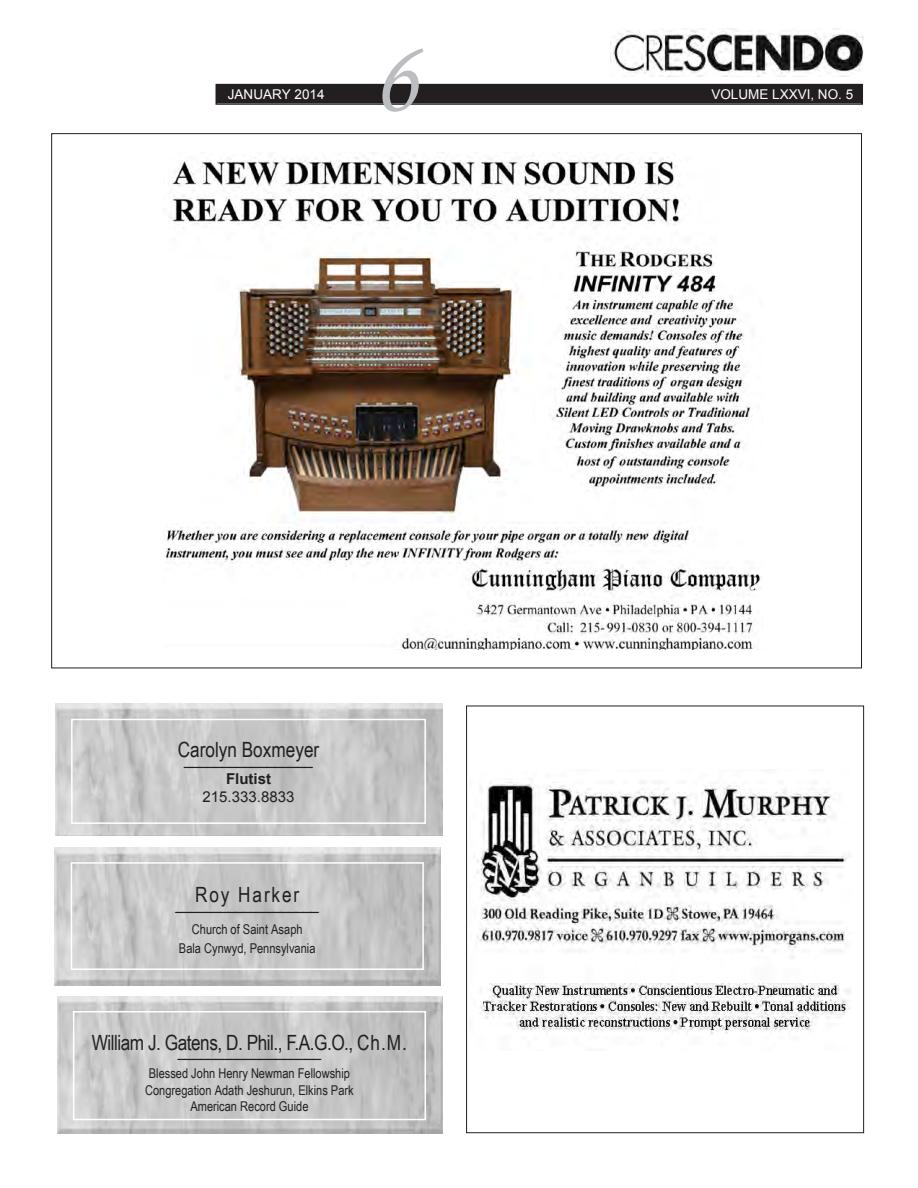
<style>
.page{position:relative;width:918px;height:1188px;background:#fff}
.page>*{position:absolute;margin:0;border:0;box-sizing:border-box;transform-origin:0 0}
.t1{font:italic 90px "Calisto";color:#bcbdc0}
.t2{font:21px "Arial Narrow";letter-spacing:-.025em;color:#231f20}
.t3{font:21px "Arial Narrow";color:#231f20}
.t4{font:21px "Arial Narrow";letter-spacing:.09em;color:#231f20}
.t5{font:15px "Arial";color:#231f20}
.t6{font:700 15px "Arial";color:#231f20}
.t7{font:13.5px/16.5px "Arial Narrow";color:#231f20;text-align:center}
.t8{font:13.5px "Arial";color:#fff}
</style>
<div class="page">
<img style="left:55px;top:703px;width:388px;height:132px">
<div style="left:217px;top:85px;width:645px;height:18px;background:#231f20"></div>
<div style="left:216px;top:84px;width:647px;height:21px;border:2px solid #231f20"></div>
<img style="left:613px;top:29px;width:251px;height:48px">
<div style="left:71px;top:719px;width:355px;height:105px;border:2px solid #fff"></div>
<img style="left:477px;top:781px;width:374px;height:253px">
<img style="left:55px;top:848px;width:385px;height:137px">
<div style="left:71px;top:862px;width:353px;height:108px;border:2px solid #fff"></div>
<img style="left:165px;top:154px;width:596px;height:496px">
<img style="left:57px;top:997px;width:385px;height:137px">
<div style="left:73px;top:1011px;width:353px;height:109px;border:2px solid #fff"></div>
<p class="t8" style="left:228px;top:86px;width:98px">JANUARY 2014</p>
<h1 class="t1" style="left:377px;top:28px;width:44px">6</h1>
<h2 class="t3" style="left:178px;top:735px;width:143px">Carolyn Boxmeyer</h2>
<p class="t5" style="left:184px;top:751px;width:130px">_________________</p>
<p class="t6" style="left:226px;top:769px;width:46px">Flutist</p>
<p class="t5" style="left:203px;top:789px;width:93px">215.333.8833</p>
<h2 class="t4" style="left:195px;top:880px;width:106px">Roy Harker</h2>
<p class="t5" style="left:176px;top:896px;width:145px">___________________</p>
<p class="t7" style="left:179px;top:919px;width:138px;line-height:19.5px">Church of Saint Asaph<br>Bala Cynwyd, Pennsylvania</p>
<h2 class="t2" style="left:92px;top:1027px;width:317px">William J. Gatens, D. Phil., F.A.G.O., Ch.M.</h2>
<p class="t5" style="left:178px;top:1044px;width:145px">___________________</p>
<p class="t7" style="left:145px;top:1065px;width:210px">Blessed John Henry Newman Fellowship<br>Congregation Adath Jeshurun, Elkins Park<br>American Record Guide</p>
<p class="t8" style="left:711px;top:86px;width:143px">VOLUME LXXVI, NO. 5</p>
</div>
